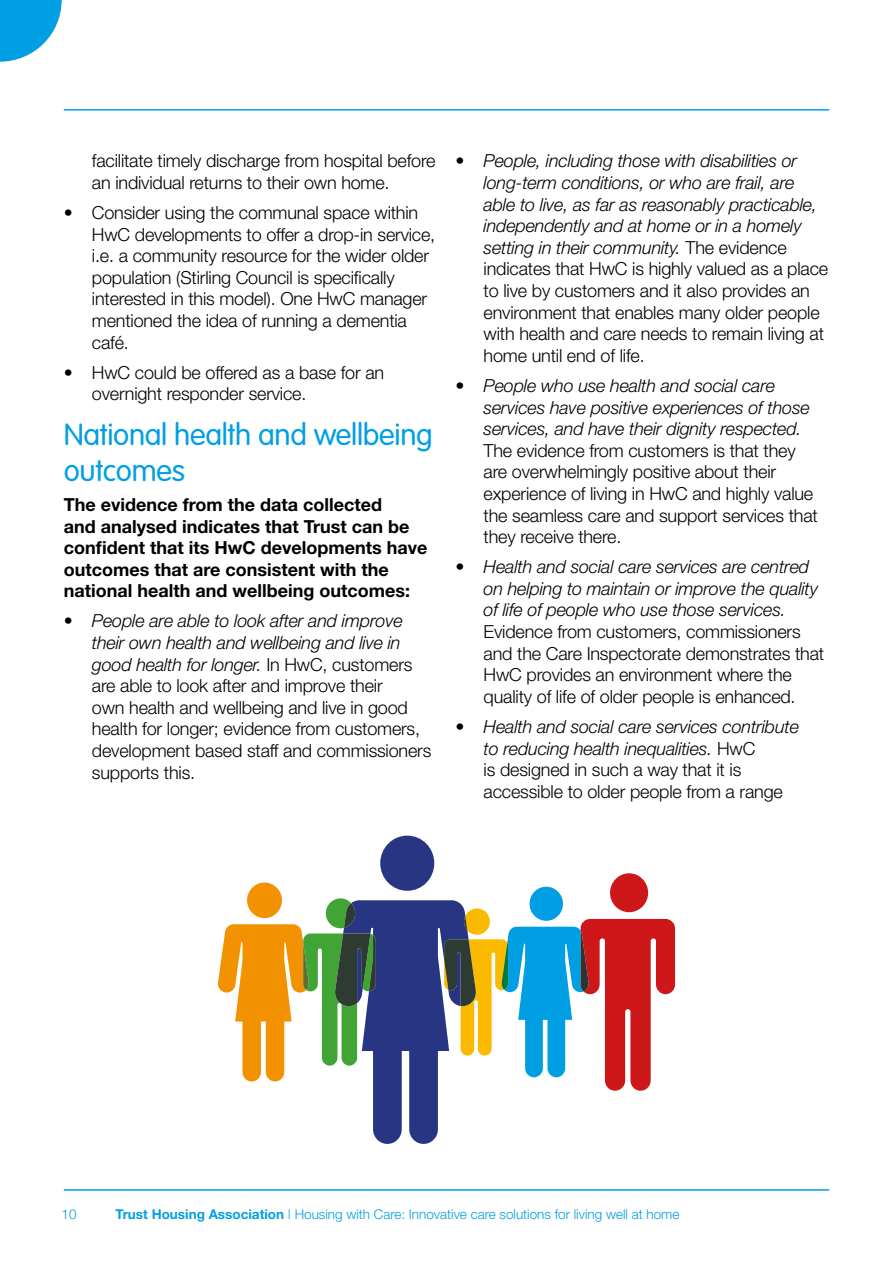
<style>
.page{position:relative;width:893px;height:1263px;background:#fff}
.page>*{position:absolute;margin:0;border:0;box-sizing:border-box;transform-origin:0 0}
.t1{font:300 30px/36px "VAG Rounded";letter-spacing:-.01em;color:#009fe3}
.t2{font:300 18px/21.6px "Helvetica Neue";letter-spacing:-.01em;color:#000}
.t3{font:italic 300 18px/21.6px "Helvetica Neue";letter-spacing:-.01em;color:#000}
.t4{font:700 18px/21.6px "Helvetica Neue";color:#000}
.t5{font:300 13.5px "Helvetica Neue";color:#009fe3}
.s1{font-style:italic}
.s2{font-style:normal}
.s3{font-weight:700}
</style>
<div class="page">
<hr style="left:64px;top:109px;width:765px;height:2px;background:#009fe3">
<svg style="left:0;top:0;width:62px;height:62px"></svg>
<hr style="left:64px;top:1189px;width:765px;height:2px;background:#009fe3">
<div style="left:610px;top:873px;width:38px;height:39px;background:#cd1719;border-radius:50%"></div>
<div style="left:380px;top:836px;width:54px;height:55px;background:#283583;border-radius:50%"></div>
<div style="left:247px;top:882px;width:35px;height:36px;background:#f39200;border-radius:50%"></div>
<div style="left:530px;top:887px;width:33px;height:34px;background:#009fe3;border-radius:50%"></div>
<svg style="left:218px;top:898px;width:457px;height:246px"></svg>
<p class="t2" style="left:92px;top:150px;width:345px">facilitate timely discharge from hospital before an individual returns to their own home.</p>
<p class="t2" style="left:92px;top:201px;width:345px;text-indent:-28px">• Consider using the communal space within HwC developments to offer a drop-in service, i.e. a community resource for the wider older population (Stirling Council is specifically interested in this model). One HwC manager mentioned the idea of running a dementia café.</p>
<p class="t2" style="left:92px;top:361px;width:294px;text-indent:-28px">• HwC could be offered as a base for an overnight responder service.</p>
<h1 class="t1" style="left:64px;top:417px;width:371px">National health and wellbeing outcomes</h1>
<p class="t4" style="left:64px;top:493px;width:365px">The evidence from the data collected<br>and analysed indicates that Trust can be confident that its HwC developments have outcomes that are consistent with the national health and wellbeing outcomes:</p>
<p class="t2" style="left:92px;top:610px;width:341px;text-indent:-28px">• <span class="s1">People are able to look after and improve their own health and wellbeing and live in good health for longer.</span> In HwC, customers are able to look after and improve their<br>own health and wellbeing and live in good health for longer; evidence from customers, development based staff and commissioners supports this.</p>
<p class="t2" style="left:484px;top:150px;width:346px;text-indent:-28px">• <span class="s1">People, including those with disabilities or long-term conditions, or who are frail, are able to live, as far as reasonably practicable, independently and at home or in a homely setting in their community.</span> The evidence indicates that HwC is highly valued as a place to live by customers and it also provides an environment that enables many older people with health and care needs to remain living at home until end of life.</p>
<p class="t3" style="left:484px;top:374px;width:328px;text-indent:-28px"><span class="s2">•</span> People who use health and social care services have positive experiences of those services, and have their dignity respected.</p>
<p class="t2" style="left:484px;top:439px;width:336px">The evidence from customers is that they are overwhelmingly positive about their experience of living in HwC and highly value the seamless care and support services that they receive there.</p>
<p class="t3" style="left:484px;top:556px;width:336px;text-indent:-28px"><span class="s2">•</span> Health and social care services are centred on helping to maintain or improve the quality of life of people who use those services.</p>
<p class="t2" style="left:484px;top:620px;width:342px">Evidence from customers, commissioners and the Care Inspectorate demonstrates that HwC provides an environment where the quality of life of older people is enhanced.</p>
<p class="t3" style="left:484px;top:715px;width:317px;text-indent:-28px"><span class="s2">•</span> Health and social care services contribute to reducing health inequalities. <span class="s2">HwC<br>is designed in such a way that it is accessible to older people from a range</span></p>
<p class="t5" style="left:62px;top:1206px;width:17px">10</p>
<p class="t5" style="left:116px;top:1206px;width:565px"><span class="s3">Trust Housing Association</span> | Housing with Care: Innovative care solutions for living well at home</p>
</div>
